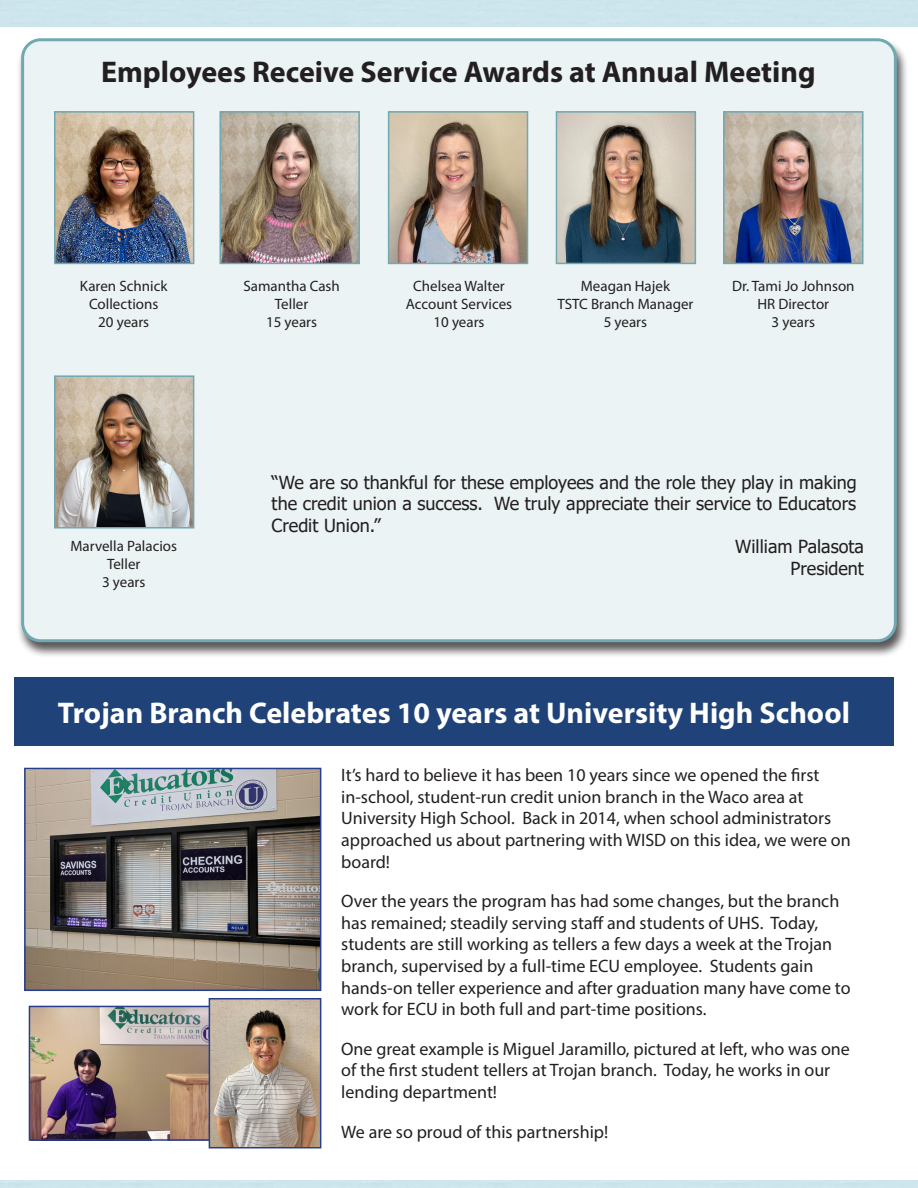
<style>
.page{position:relative;width:918px;height:1188px;background:#fff}
.page>*{position:absolute;margin:0;border:0;box-sizing:border-box;transform-origin:0 0}
.t1{font:700 30px "Myriad Pro";color:#fff}
.t2{font:700 30px "Myriad Pro";color:#231f20}
.t3{font:18px/21.6px "Myriad Pro";color:#231f20}
.t4{font:18px/21.6px "Tahoma";color:#231f20;text-align:justify}
.t5{font:15px "Myriad Pro";color:#231f20}
</style>
<div class="page">
<div style="left:16px;top:38px;width:893px;height:620px;background:#231f20;opacity:.75"></div>
<div style="left:23px;top:40px;width:872px;height:601px;background:#ebf3f4;border-radius:18px"></div>
<div style="left:21px;top:38px;width:876px;height:604px;border:3px solid #70a9b2;border-radius:18px"></div>
<img style="left:57px;top:114px;width:134px;height:147px">
<div style="left:54px;top:111px;width:140px;height:153px;border:2px solid #70a9b2"></div>
<img style="left:222px;top:114px;width:135px;height:147px">
<div style="left:219px;top:111px;width:141px;height:153px;border:2px solid #70a9b2"></div>
<img style="left:391px;top:114px;width:134px;height:147px">
<div style="left:388px;top:111px;width:140px;height:153px;border:2px solid #70a9b2"></div>
<img style="left:559px;top:114px;width:134px;height:147px">
<div style="left:556px;top:111px;width:140px;height:153px;border:2px solid #70a9b2"></div>
<img style="left:726px;top:114px;width:135px;height:147px">
<div style="left:723px;top:111px;width:141px;height:153px;border:2px solid #70a9b2"></div>
<img style="left:57px;top:378px;width:134px;height:148px">
<div style="left:54px;top:375px;width:140px;height:154px;border:2px solid #70a9b2"></div>
<div style="left:14px;top:677px;width:880px;height:68px;background:#1f4379"></div>
<img style="left:32px;top:1009px;width:177px;height:129px">
<div style="left:29px;top:1006px;width:204px;height:135px;border:2px solid #253f8e"></div>
<img style="left:27px;top:771px;width:291px;height:217px">
<div style="left:24px;top:768px;width:297px;height:223px;border:2px solid #253f8e"></div>
<img style="left:212px;top:1001px;width:106px;height:144px">
<div style="left:209px;top:998px;width:112px;height:150px;border:2px solid #253f8e"></div>
<p class="t2" style="left:101px;top:52px;width:716px">Employees Receive Service Awards at Annual Meeting</p>
<p class="t5" style="left:80px;top:277px;width:89px">Karen Schnick</p>
<p class="t5" style="left:89px;top:295px;width:71px">Collections</p>
<p class="t5" style="left:98px;top:313px;width:53px">20 years</p>
<p class="t5" style="left:70px;top:537px;width:108px">Marvella Palacios</p>
<p class="t5" style="left:107px;top:555px;width:35px">Teller</p>
<p class="t5" style="left:102px;top:573px;width:45px">3 years</p>
<p class="t5" style="left:243px;top:277px;width:98px">Samantha Cash</p>
<p class="t5" style="left:275px;top:295px;width:35px">Teller</p>
<p class="t5" style="left:266px;top:313px;width:53px">15 years</p>
<p class="t5" style="left:413px;top:277px;width:93px">Chelsea Walter</p>
<p class="t5" style="left:406px;top:295px;width:108px">Account Services</p>
<p class="t5" style="left:433px;top:313px;width:53px">10 years</p>
<p class="t5" style="left:581px;top:277px;width:91px">Meagan Hajek</p>
<p class="t5" style="left:557px;top:295px;width:138px">TSTC Branch Manager</p>
<p class="t5" style="left:604px;top:313px;width:45px">5 years</p>
<p class="t5" style="left:732px;top:277px;width:124px">Dr. Tami Jo Johnson</p>
<p class="t5" style="left:757px;top:295px;width:73px">HR Director</p>
<p class="t5" style="left:772px;top:313px;width:45px">3 years</p>
<p class="t4" style="left:272px;top:472px;width:587px">“We are so thankful for these employees and the role they play in making the credit union a success. We truly appreciate their service to Educators Credit Union.”</p>
<p class="t4" style="left:735px;top:537px;width:130px">William Palasota</p>
<p class="t4" style="left:791px;top:559px;width:75px">President</p>
<p class="t1" style="left:58px;top:693px;width:794px">Trojan Branch Celebrates 10 years at University High School</p>
<p class="t3" style="left:341px;top:764px;width:480px">It’s hard to believe it has been 10 years since we opened the first</p>
<p class="t3" style="left:341px;top:786px;width:464px">in-school, student-run credit union branch in the Waco area at</p>
<p class="t3" style="left:341px;top:807px;width:511px">University High School. Back in 2014, when school administrators approached us about partnering with WISD on this idea, we were on board!</p>
<p class="t3" style="left:341px;top:890px;width:511px">Over the years the program has had some changes, but the branch has remained; steadily serving staff and students of UHS. Today, students are still working as tellers a few days a week at the Trojan branch, supervised by a full-time ECU employee. Students gain hands-on teller experience and after graduation many have come to work for ECU in both full and part-time positions.</p>
<p class="t3" style="left:341px;top:1038px;width:510px">One great example is Miguel Jaramillo, pictured at left, who was one of the first student tellers at Trojan branch. Today, he works in our lending department!</p>
<p class="t3" style="left:341px;top:1121px;width:269px">We are so proud of this partnership!</p>
</div>
